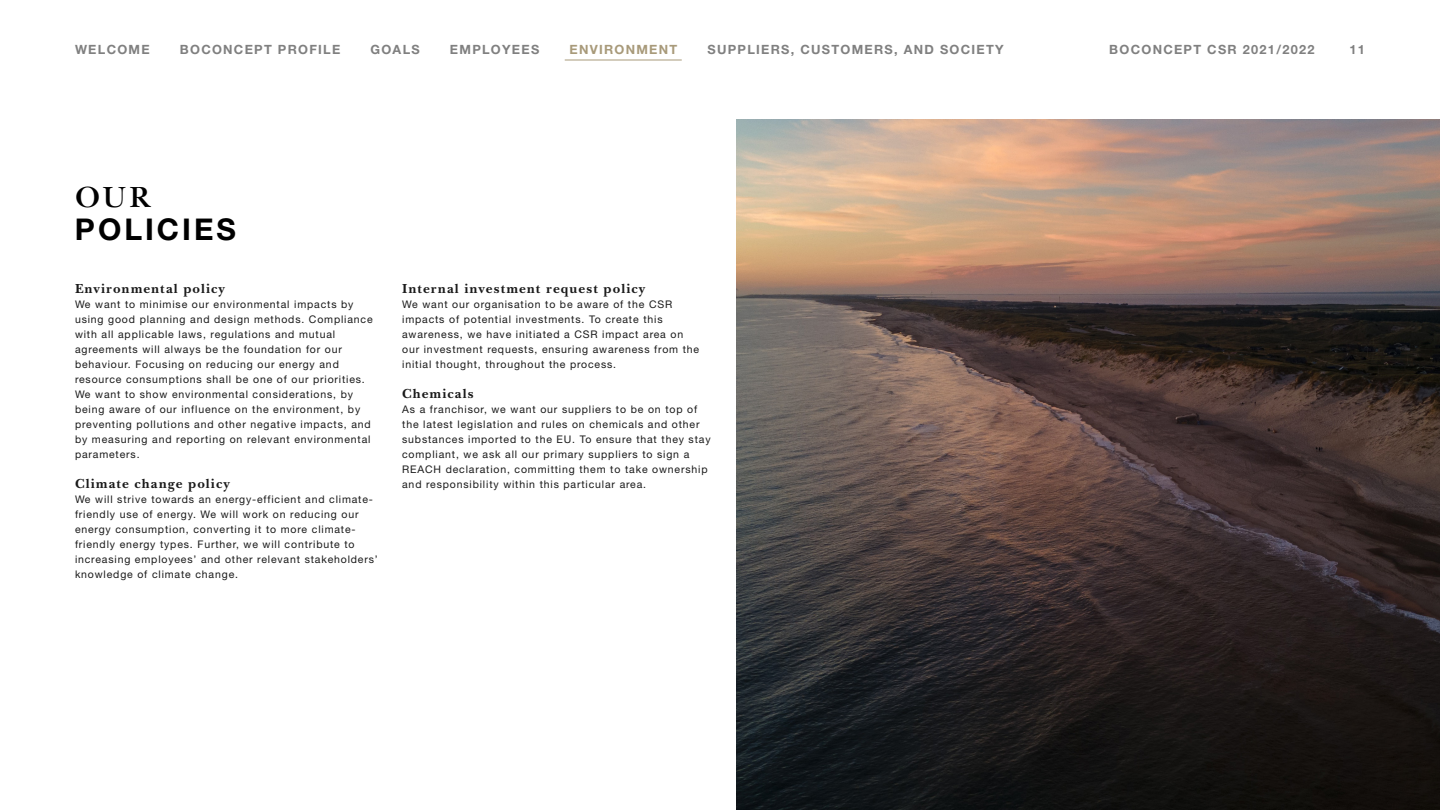
<style>
.page{position:relative;width:1440px;height:810px;background:#fff}
.page>*{position:absolute;margin:0;border:0;box-sizing:border-box;transform-origin:0 0}
.t1{font:700 30px "Helvetica Neue LT Pro";letter-spacing:.1em;color:#000}
.t2{font:600 30px "New Baskerville FS";color:#000}
.t3{font:700 13.5px "New Baskerville FS";letter-spacing:.08em;color:#1a1a1a}
.t4{font:700 12.75px "Helvetica Neue LT Pro";letter-spacing:.1em;color:#808080}
.t5{font:700 12.75px "Helvetica Neue LT Pro";letter-spacing:.1em;color:#a89a7a}
.t6{font:10.5px/15px "Helvetica Neue LT Pro";letter-spacing:.08em;color:#1a1a1a}
</style>
<div class="page">
<img style="left:737px;top:120px;width:703px;height:690px">
<hr style="left:565px;top:60px;width:117px;height:1px;background:#a89a7a">
<p class="t4" style="left:75px;top:42px;width:76px">WELCOME</p>
<p class="t4" style="left:180px;top:42px;width:162px">BOCONCEPT PROFILE</p>
<p class="t4" style="left:371px;top:42px;width:51px">GOALS</p>
<p class="t4" style="left:450px;top:42px;width:91px">EMPLOYEES</p>
<p class="t5" style="left:569px;top:42px;width:109px">ENVIRONMENT</p>
<p class="t4" style="left:708px;top:42px;width:298px">SUPPLIERS, CUSTOMERS, AND SOCIETY</p>
<p class="t4" style="left:1109px;top:42px;width:207px">BOCONCEPT CSR 2021/2022</p>
<p class="t4" style="left:1350px;top:42px;width:17px">11</p>
<h1 class="t2" style="left:75px;top:180px;width:77px">OUR</h1>
<h1 class="t1" style="left:75px;top:211px;width:162px">POLICIES</h1>
<p class="t3" style="left:75px;top:281px;width:152px">Environmental policy</p>
<p class="t6" style="left:75px;top:297px;width:299px">We want to minimise our environmental impacts by using good planning and design methods. Compliance with all applicable laws, regulations and mutual agreements will always be the foundation for our behaviour. Focusing on reducing our energy and resource consumptions shall be one of our priorities.<br>We want to show environmental considerations, by being aware of our influence on the environment, by preventing pollutions and other negative impacts, and by measuring and reporting on relevant environmental parameters.</p>
<p class="t3" style="left:75px;top:476px;width:156px">Climate change policy</p>
<p class="t6" style="left:75px;top:492px;width:304px">We will strive towards an energy-efficient and climate&shy;friendly use of energy. We will work on reducing our energy consumption, converting it to more climate&shy;friendly energy types. Further, we will contribute to increasing employees’ and other relevant stakeholders’ knowledge of climate change.</p>
<p class="t3" style="left:402px;top:281px;width:245px">Internal investment request policy</p>
<p class="t6" style="left:402px;top:297px;width:299px">We want our organisation to be aware of the CSR impacts of potential investments. To create this awareness, we have initiated a CSR impact area on our investment requests, ensuring awareness from the initial thought, throughout the process.</p>
<p class="t3" style="left:402px;top:386px;width:73px">Chemicals</p>
<p class="t6" style="left:402px;top:402px;width:310px">As a franchisor, we want our suppliers to be on top of the latest legislation and rules on chemicals and other substances imported to the EU. To ensure that they stay compliant, we ask all our primary suppliers to sign a REACH declaration, committing them to take ownership and responsibility within this particular area.</p>
</div>
